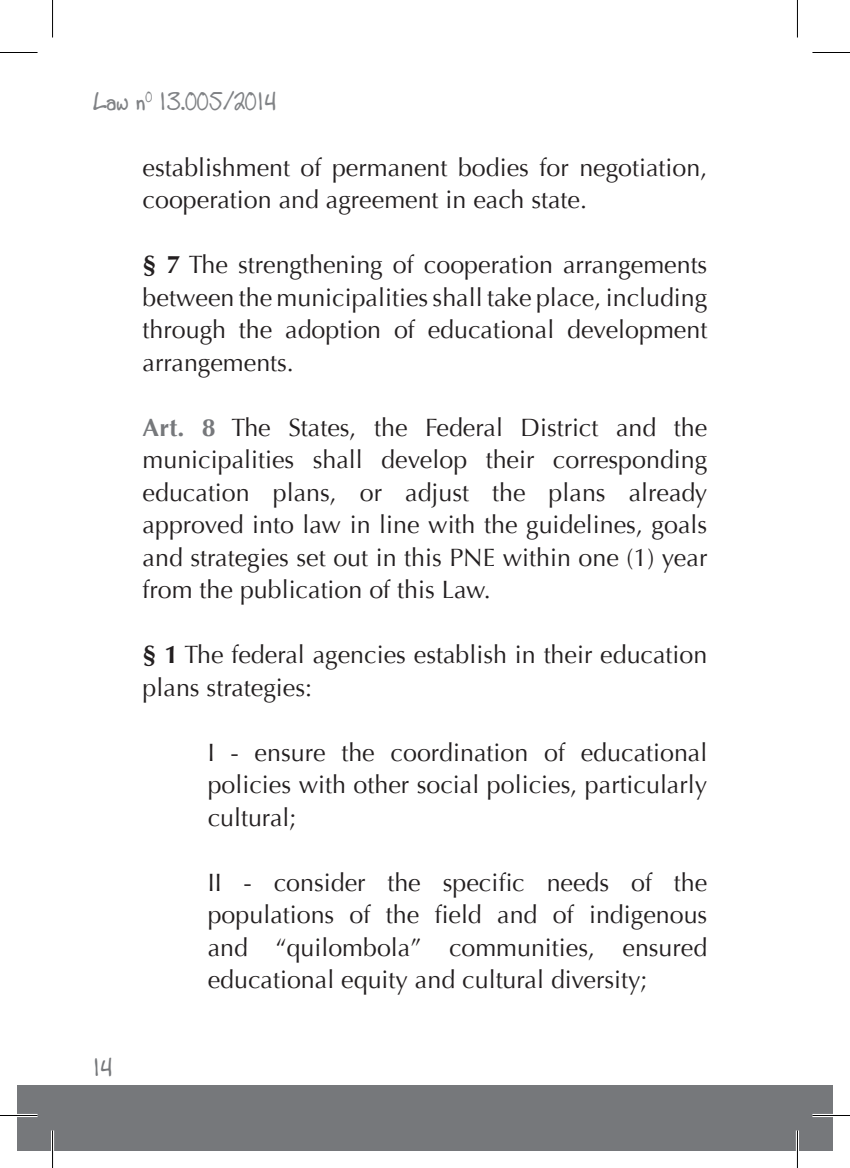
<style>
.page{position:relative;width:850px;height:1168px;background:#fff}
.page>*{position:absolute;margin:0;border:0;box-sizing:border-box;transform-origin:0 0}
.t1{font:25px/32.5px "Optima";color:#231f20;text-align:justify}
.t2{font:25px "Andrew Script";color:#808285}
.t3{font:25px "Andrew Script";color:#76787b}
.s1{font-weight:700}
.s2{font-weight:700;color:#76787b}
</style>
<div class="page">
<div style="left:17px;top:1085px;width:815px;height:66px;background:#76787b"></div>
<hr style="left:0;top:1114px;width:38px;height:3px;background:#fff">
<hr style="left:812px;top:1114px;width:37px;height:3px;background:#fff">
<hr style="left:51px;top:1130px;width:3px;height:38px;background:#fff">
<hr style="left:795px;top:1130px;width:3px;height:38px;background:#fff">
<hr style="left:0;top:52px;width:38px;height:1px;background:#000">
<hr style="left:812px;top:52px;width:37px;height:1px;background:#000">
<hr style="left:0;top:1115px;width:38px;height:1px;background:#000">
<hr style="left:812px;top:1115px;width:37px;height:1px;background:#000">
<hr style="left:52px;top:0;width:1px;height:38px;background:#000">
<hr style="left:52px;top:1130px;width:1px;height:38px;background:#000">
<hr style="left:796px;top:0;width:1px;height:38px;background:#000">
<hr style="left:796px;top:1130px;width:1px;height:38px;background:#000">
<p class="t2" style="left:93px;top:87px;width:184px">Law n<sup>0</sup> 13.005/2014</p>
<p class="t1" style="left:142px;top:151px;width:566px">establishment of permanent bodies for negotiation, cooperation and agreement in each state.</p>
<p class="t1" style="left:142px;top:249px;width:566px"><span class="s1">§ 7</span> The strengthening of cooperation arrangements between the municipalities shall take place, including through the adoption of educational development arrangements.</p>
<p class="t1" style="left:142px;top:411px;width:566px"><span class="s2">Art. 8</span> The States, the Federal District and the municipalities shall develop their corresponding education plans, or adjust the plans already approved into law in line with the guidelines, goals and strategies set out in this PNE within one (1) year from the publication of this Law.</p>
<p class="t1" style="left:142px;top:639px;width:566px"><span class="s1">§ 1</span> The federal agencies establish in their education plans strategies:</p>
<p class="t1" style="left:208px;top:736px;width:501px">I - ensure the coordination of educational policies with other social policies, particularly cultural;</p>
<p class="t3" style="left:93px;top:1053px;width:20px">14</p>
<p class="t1" style="left:208px;top:866px;width:501px">II - consider the specific needs of the populations of the field and of indigenous and “quilombola” communities, ensured educational equity and cultural diversity;</p>
</div>
